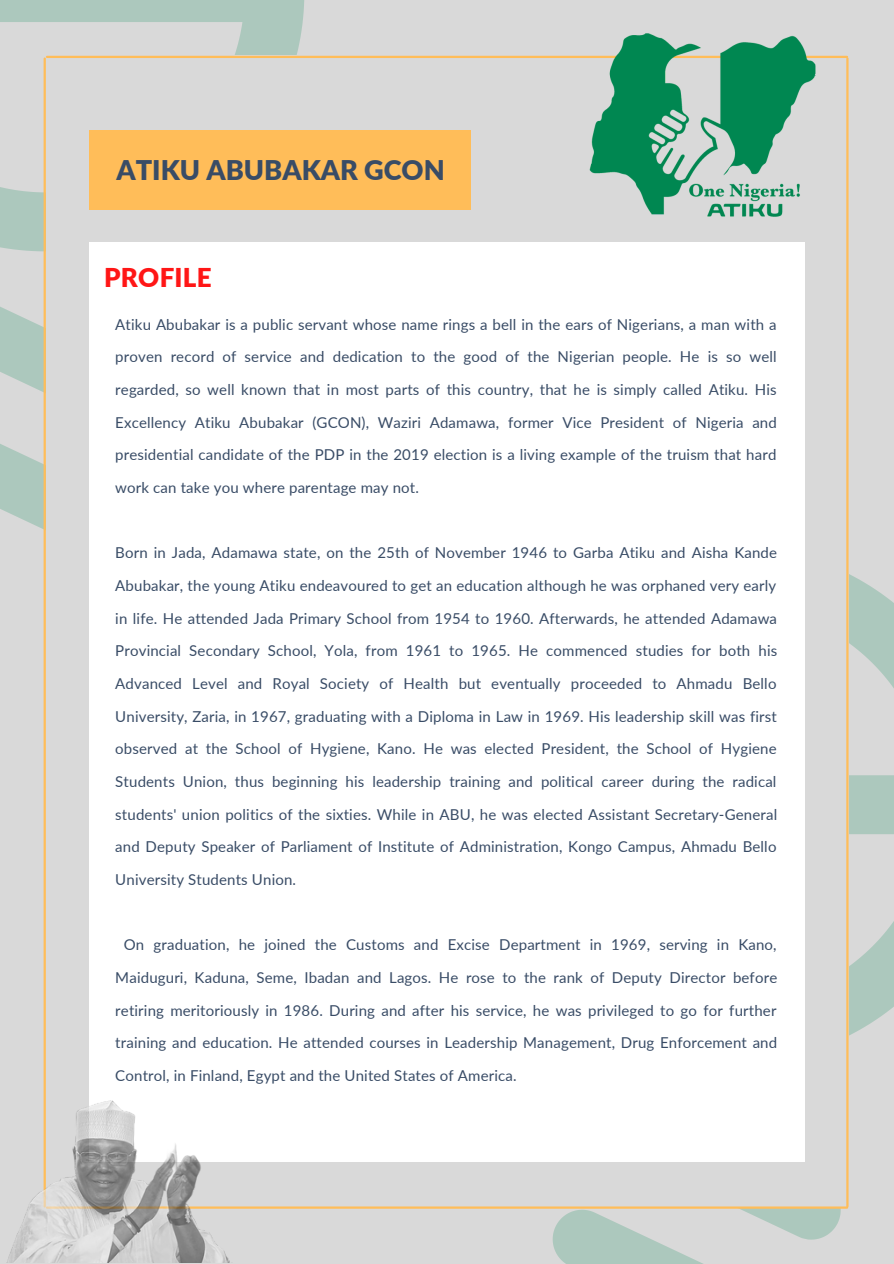
<style>
.page{position:relative;width:894px;height:1264px;background:#fff}
.page>*{position:absolute;margin:0;border:0;box-sizing:border-box;transform-origin:0 0}
.t1{font:900 27.15px "Lato";color:#394c66}
.t2{font:900 25.95px "Lato";letter-spacing:.01em;color:#ff1616}
.t3{font:15px/32.7px "Lato";letter-spacing:.01em;color:#394c66;text-align:justify}
</style>
<div class="page">
<div style="left:0;top:0;width:893px;height:1263px;background:#d9d9d9"></div>
<svg style="left:473px;top:546px;width:420px;height:717px"></svg>
<svg style="left:0;top:0;width:304px;height:564px"></svg>
<div style="left:46px;top:56px;width:801px;height:1152px;background:#d9d9d9"></div>
<div style="left:89px;top:242px;width:715px;height:919px;background:#fff"></div>
<hr style="left:47px;top:56px;width:799px;height:2px;background:#ffbd59">
<hr style="left:47px;top:1206px;width:799px;height:2px;background:#ffbd59">
<hr style="left:44px;top:59px;width:2px;height:1147px;background:#ffbd59">
<hr style="left:846px;top:59px;width:2px;height:1147px;background:#ffbd59">
<div style="left:89px;top:130px;width:382px;height:79px;background:#ffbd59"></div>
<img style="left:433px;top:33px;width:416px;height:397px">
<img style="left:7px;top:1087px;width:226px;height:175px">
<p class="t1" style="left:116px;top:153px;width:330px">ATIKU ABUBAKAR GCON</p>
<p class="t2" style="left:104px;top:262px;width:109px">PROFILE</p>
<p class="t3" style="left:115px;top:307px;width:663px">Atiku Abubakar is a public servant whose name rings a bell in the ears of Nigerians, a man with a proven record of service and dedication to the good of the Nigerian people. He is so well regarded, so well known that in most parts of this country, that he is simply called Atiku. His Excellency Atiku Abubakar (GCON), Waziri Adamawa, former Vice President of Nigeria and presidential candidate of the PDP in the 2019 election is a living example of the truism that hard work can take you where parentage may not.</p>
<p class="t3" style="left:115px;top:536px;width:663px">Born in Jada, Adamawa state, on the 25th of November 1946 to Garba Atiku and Aisha Kande Abubakar, the young Atiku endeavoured to get an education although he was orphaned very early in life. He attended Jada Primary School from 1954 to 1960. Afterwards, he attended Adamawa Provincial Secondary School, Yola, from 1961 to 1965. He commenced studies for both his Advanced Level and Royal Society of Health but eventually proceeded to Ahmadu Bello University, Zaria, in 1967, graduating with a Diploma in Law in 1969. His leadership skill was first observed at the School of Hygiene, Kano. He was elected President, the School of Hygiene Students Union, thus beginning his leadership training and political career during the radical students' union politics of the sixties. While in ABU, he was elected Assistant Secretary-General and Deputy Speaker of Parliament of Institute of Administration, Kongo Campus, Ahmadu Bello University Students Union.</p>
<p class="t3" style="left:115px;top:928px;width:663px;text-indent:8px">On graduation, he joined the Customs and Excise Department in 1969, serving in Kano, Maiduguri, Kaduna, Seme, Ibadan and Lagos. He rose to the rank of Deputy Director before retiring meritoriously in 1986. During and after his service, he was privileged to go for further training and education. He attended courses in Leadership Management, Drug Enforcement and Control, in Finland, Egypt and the United States of America.</p>
</div>
